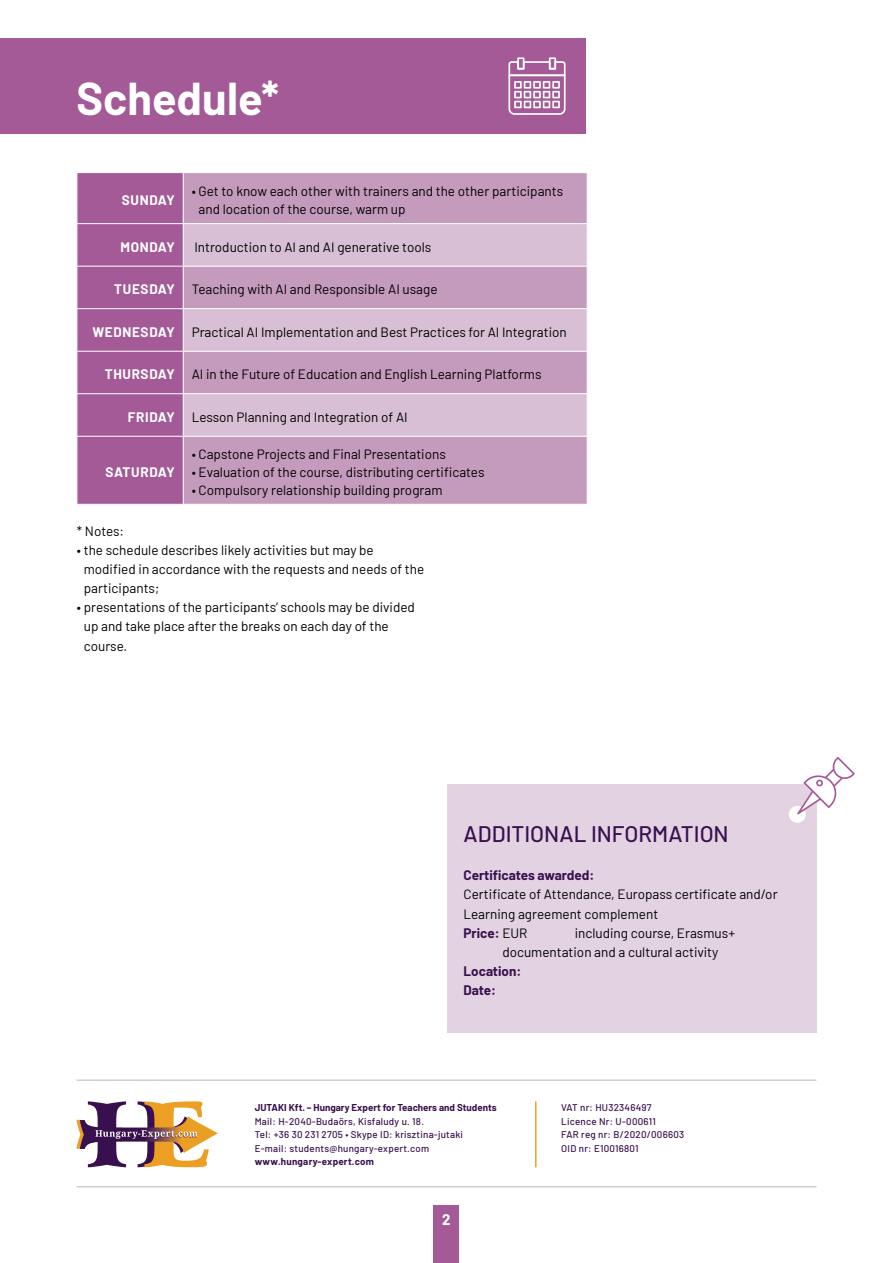
<style>
.page{position:relative;width:893px;height:1263px;background:#fff}
.page>*{position:absolute;margin:0;border:0;box-sizing:border-box;transform-origin:0 0}
.t1{font:700 45px "Barlow";color:#fff}
.t2{font:500 22.5px "Barlow";color:#38104f}
.t3{font:700 15px "Barlow";color:#fff}
.t4{font:13.5px/19.2px "Barlow";color:#000}
.t5{font:700 13.5px "Barlow";letter-spacing:.05em;color:#fff}
.t6{font:700 13.5px/19.2px "Barlow";color:#38104f}
.t7{font:500 9.75px/13.5px "Barlow";letter-spacing:.025em;color:#38104f}
.t8{font:700 9.75px "Barlow";color:#38104f}
.t9{font:700 9.75px "Barlow";letter-spacing:.025em;color:#38104f}
.s1{font-weight:700;color:#38104f}
</style>
<div class="page">
<div style="left:447px;top:784px;width:369px;height:249px;background:#e3d2e1"></div>
<div style="left:0;top:38px;width:585px;height:96px;background:#a35a96"></div>
<div style="left:434px;top:1205px;width:25px;height:58px;background:#a35a96"></div>
<div style="left:789px;top:806px;width:17px;height:17px;background:#fff;border-radius:50%"></div>
<svg style="left:797px;top:757px;width:58px;height:57px"></svg>
<div style="left:78px;top:173px;width:105px;height:331px;background:#a35a96"></div>
<div style="left:184px;top:173px;width:403px;height:331px;background:#c49bbd"></div>
<svg style="left:184px;top:224px;width:403px;height:212px;background:#d0b1cb"></svg>
<hr style="left:77px;top:223px;width:106px;height:1px;background:#fff">
<hr style="left:183px;top:223px;width:405px;height:1px;background:#fff">
<hr style="left:77px;top:266px;width:106px;height:1px;background:#fff">
<hr style="left:183px;top:266px;width:405px;height:1px;background:#fff">
<hr style="left:77px;top:308px;width:106px;height:1px;background:#fff">
<hr style="left:183px;top:308px;width:405px;height:1px;background:#fff">
<hr style="left:77px;top:351px;width:106px;height:1px;background:#fff">
<hr style="left:183px;top:351px;width:405px;height:1px;background:#fff">
<hr style="left:77px;top:393px;width:106px;height:1px;background:#fff">
<hr style="left:183px;top:393px;width:405px;height:1px;background:#fff">
<hr style="left:77px;top:436px;width:106px;height:1px;background:#fff">
<hr style="left:183px;top:436px;width:405px;height:1px;background:#fff">
<hr style="left:535px;top:1101px;width:1px;height:66px;background:#ec9f22">
<hr style="left:77px;top:1080px;width:739px;height:1px;background:#b6b8ba">
<hr style="left:77px;top:1186px;width:739px;height:1px;background:#b6b8ba">
<svg style="left:77px;top:1101px;width:141px;height:66px"></svg>
<svg style="left:508px;top:57px;width:58px;height:58px"></svg>
<h1 class="t1" style="left:77px;top:65px;width:204px">Schedule*</h1>
<p class="t5" style="left:122px;top:190px;width:54px">SUNDAY</p>
<p class="t4" style="left:199px;top:181px;width:366px;line-height:18px;text-indent:-7px">• Get to know each other with trainers and the other participants and location of the course, warm up</p>
<p class="t5" style="left:120px;top:237px;width:56px">MONDAY</p>
<p class="t4" style="left:194px;top:236px;width:238px">Introduction to AI and AI generative tools</p>
<p class="t5" style="left:114px;top:279px;width:62px">TUESDAY</p>
<p class="t4" style="left:192px;top:279px;width:247px">Teaching with AI and Responsible AI usage</p>
<p class="t5" style="left:92px;top:322px;width:84px">WEDNESDAY</p>
<p class="t4" style="left:192px;top:321px;width:377px">Practical AI Implementation and Best Practices for AI Integration</p>
<p class="t5" style="left:105px;top:364px;width:71px">THURSDAY</p>
<p class="t4" style="left:192px;top:364px;width:351px">AI in the Future of Education and English Learning Platforms</p>
<p class="t5" style="left:128px;top:407px;width:48px">FRIDAY</p>
<p class="t4" style="left:192px;top:406px;width:217px">Lesson Planning and Integration of AI</p>
<p class="t5" style="left:105px;top:462px;width:71px">SATURDAY</p>
<p class="t4" style="left:192px;top:443px;width:256px">• Capstone Projects and Final Presentations</p>
<p class="t4" style="left:192px;top:461px;width:294px">• Evaluation of the course, distributing certificates</p>
<p class="t4" style="left:192px;top:479px;width:252px">• Compulsory relationship building program</p>
<p class="t4" style="left:77px;top:520px;width:49px">* Notes:</p>
<p class="t4" style="left:84px;top:539px;width:342px;text-indent:-7px">• the schedule describes likely activities but may be modified in accordance with the requests and needs of the participants;</p>
<p class="t4" style="left:84px;top:597px;width:333px;text-indent:-7px">• presentations of the participants’ schools may be divided up and take place after the breaks on each day of the course.</p>
<h2 class="t2" style="left:463px;top:817px;width:267px">ADDITIONAL INFORMATION</h2>
<p class="t6" style="left:463px;top:865px;width:132px">Certificates awarded:</p>
<p class="t4" style="left:463px;top:884px;width:316px">Certificate of Attendance, Europass certificate and/or<br>Learning agreement complement<br><span class="s1">Price:</span> EUR</p>
<p class="t4" style="left:502px;top:922px;width:234px;text-indent:73px">including course, Erasmus+ documentation and a cultural activity</p>
<p class="t6" style="left:463px;top:960px;width:59px">Location:<br>Date:</p>
<p class="t8" style="left:255px;top:1100px;width:243px">JUTAKI Kft. – Hungary Expert for Teachers and Students</p>
<p class="t7" style="left:255px;top:1113px;width:210px">Mail: H-2040-Budaörs, Kisfaludy u. 18.<br>Tel: +36 30 231 2705 • Skype ID: krisztina-jutaki<br>E-mail: students@hungary-expert.com</p>
<p class="t9" style="left:255px;top:1154px;width:121px">www.hungary-expert.com</p>
<p class="t3" style="left:442px;top:1208px;width:10px">2</p>
<p class="t7" style="left:561px;top:1100px;width:124px">VAT nr: HU32346497<br>Licence Nr: U-000611<br>FAR reg nr: B/2020/006603<br>OID nr: E10016801</p>
</div>
